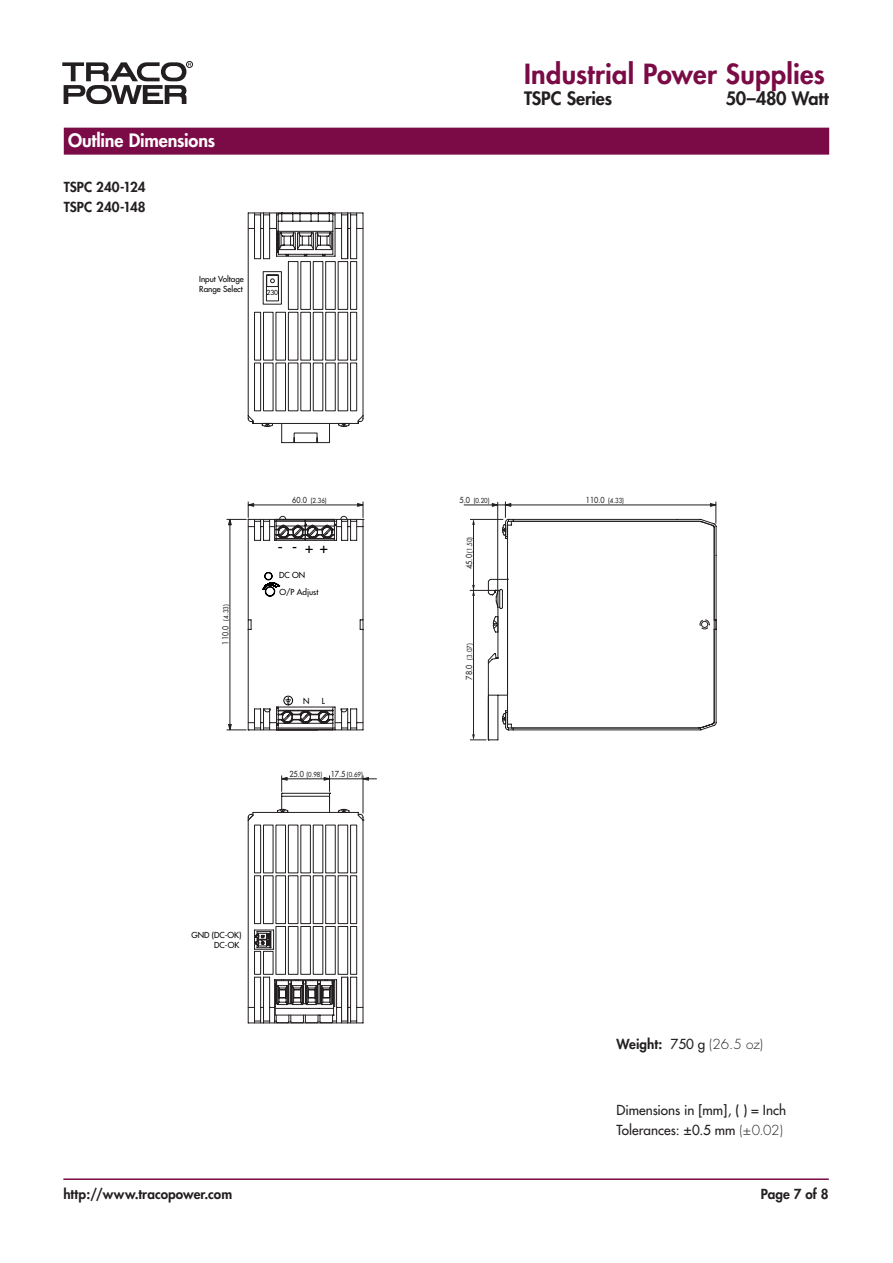
<style>
.page{position:relative;width:893px;height:1263px;background:#fff}
.page>*{position:absolute;margin:0;border:0;box-sizing:border-box;transform-origin:0 0}
.t1{font:800 27px "Futura";letter-spacing:.01em;color:#7b0b46}
.t2{font:800 18px "Futura";letter-spacing:-.01em;color:#231f20}
.t3{font:800 18px "Futura";letter-spacing:-.01em;color:#fff}
.t4{font:16.95px "Futura";color:#000}
.t5{font:800 13.5px/20.2px "Futura";letter-spacing:.005em;color:#231f20}
.t6{font:13.5px/20.2px "Futura";color:#231f20}
.t7{font:300 13.5px "Futura";color:#231f20}
.t8{font:8.1px/9.6px "Futura";color:#000}
.t9{font:6.75px "Futura";color:#231f20;scale:.9 1}
.t10{font:6.75px "Futura";color:#000}
.s1{font-size:8.1px}
.s2{font-size:14.1px}
.s3{font-weight:800}
.s4{font-weight:400}
.s5{font-weight:300}
</style>
<div class="page">
<div style="left:186px;top:61px;width:7px;height:7px;border:1px solid #231f20;border-radius:50%"></div>
<svg style="left:62px;top:62px;width:129px;height:42px"></svg>
<hr style="left:63px;top:1178px;width:766px;height:2px;background:#7b0b46">
<div style="left:64px;top:128px;width:765px;height:27px;background:#7b0b46"></div>
<svg style="left:364px;top:501px;width:352px;height:320px"></svg>
<svg style="left:247px;top:213px;width:117px;height:810px"></svg>
<hr style="left:282px;top:778px;width:94px;height:1px;background:#231f20">
<svg style="left:261px;top:231px;width:89px;height:792px"></svg>
<hr style="left:363px;top:776px;width:1px;height:37px;background:#231f20">
<svg style="left:363px;top:777px;width:6px;height:4px"></svg>
<hr style="left:473px;top:521px;width:1px;height:217px;background:#231f20">
<svg style="left:470px;top:734px;width:16px;height:7px"></svg>
<hr style="left:464px;top:505px;width:248px;height:1px;background:#231f20">
<svg style="left:710px;top:502px;width:7px;height:21px"></svg>
<svg style="left:470px;top:502px;width:41px;height:223px"></svg>
<hr style="left:249px;top:505px;width:112px;height:1px;background:#231f20">
<svg style="left:357px;top:502px;width:7px;height:15px"></svg>
<hr style="left:230px;top:521px;width:1px;height:208px;background:#231f20">
<svg style="left:227px;top:724px;width:19px;height:7px"></svg>
<svg style="left:227px;top:502px;width:27px;height:23px"></svg>
<h2 class="t3" style="left:68px;top:129px;width:149px">Outline Dimensions</h2>
<h3 class="t5" style="left:64px;top:177px;width:83px">TSPC 240-124<br>TSPC 240-148</h3>
<p class="t8" style="left:199px;top:275px;width:46px">Input Voltage<br>Range Select</p>
<p class="t10" style="left:266px;top:288px;width:13px">230</p>
<h1 class="t1" style="left:524px;top:57px;width:302px">Industrial Power Supplies</h1>
<h2 class="t2" style="left:524px;top:87px;width:90px">TSPC Series</h2>
<h2 class="t2" style="left:726px;top:87px;width:104px">50–480 Watt</h2>
<p class="t9" style="left:222px;top:644px;width:46px;rotate:-90deg"><span class="s1">110.0</span> (4.33)</p>
<p class="t9" style="left:292px;top:497px;width:40px"><span class="s1">60.0</span> (2.36)</p>
<p class="t9" style="left:459px;top:497px;width:35px"><span class="s1">5.0</span> (0.20)</p>
<p class="t9" style="left:586px;top:497px;width:44px"><span class="s1">110.0</span> (4.33)</p>
<h3 class="t4" style="left:277px;top:536px;width:52px">--<span class="s2">++</span></h3>
<p class="t8" style="left:279px;top:587px;width:40px">O/P Adjust</p>
<p class="t8" style="left:279px;top:570px;width:28px">DC ON</p>
<p class="t8" style="left:303px;top:696px;width:8px">N</p>
<p class="t8" style="left:322px;top:696px;width:5px">L</p>
<p class="t9" style="left:289px;top:771px;width:83px"><span class="s1">25.0</span> (0.98) <span class="s1">17.5</span> (0.69)</p>
<p class="t9" style="left:465px;top:569px;width:37px;rotate:-90deg"><span class="s1">45.0</span> (1.50)</p>
<p class="t9" style="left:465px;top:680px;width:42px;rotate:-90deg"><span class="s1">78.0</span> (3.07)</p>
<p class="t8" style="left:191px;top:930px;width:52px">GND (DC-OK)</p>
<p class="t8" style="left:214px;top:940px;width:26px">DC-OK</p>
<h3 class="t7" style="left:617px;top:1035px;width:148px"><span class="s3">Weight:</span> <span class="s4">750 g</span> (26.5 oz)</h3>
<h3 class="t6" style="left:617px;top:1100px;width:171px">Dimensions in [mm], ( ) = Inch<br>Tolerances: ±0.5 mm <span class="s5">(±0.02)</span></h3>
<h3 class="t5" style="left:63px;top:1184px;width:170px">http://www.tracopower.com</h3>
<h3 class="t5" style="left:761px;top:1184px;width:69px">Page 7 of 8</h3>
</div>
